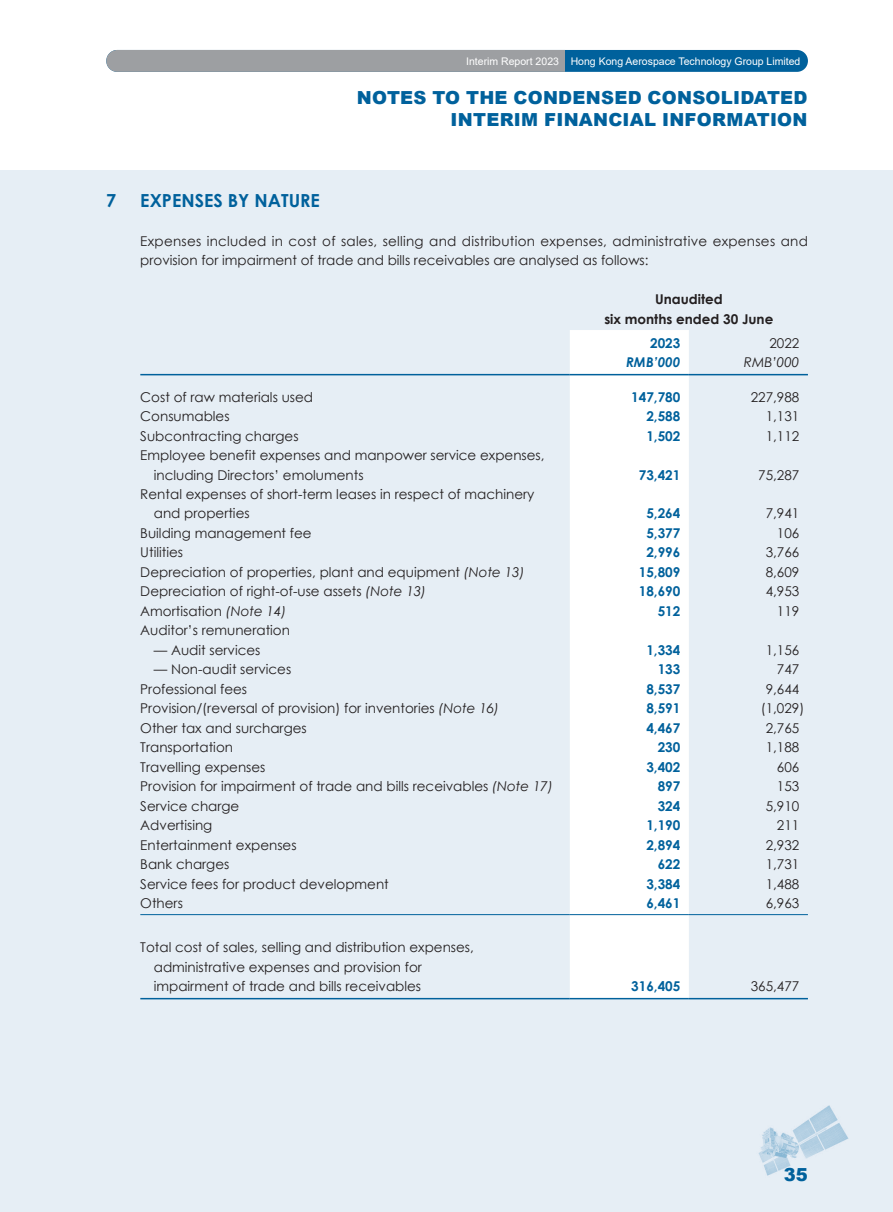
<style>
.page{position:relative;width:893px;height:1212px;background:#fff}
.page>*{position:absolute;margin:0;border:0;box-sizing:border-box;transform-origin:0 0}
.t1{font:900 18px/22.5px "Arial";letter-spacing:.015em;color:#00619c;text-align:right}
.t2{font:700 18px "Century Gothic";color:#00619c}
.t3{font:13.5px/19.5px "Century Gothic";color:#231f20}
.t4{font:13.5px/19.5px "Century Gothic";letter-spacing:.02em;color:#231f20}
.t5{font:700 13.5px "Century Gothic";color:#00619c}
.t6{font:700 13.5px/19.5px "Century Gothic";color:#231f20;text-align:center}
.t7{font:italic 700 13.5px "Century Gothic";color:#00619c}
.t8{font:italic 13.5px "Century Gothic";color:#231f20}
.t9{font:10.5px "Arial";color:#fff}
.s1{font-style:italic}
</style>
<div class="page">
<div style="left:106px;top:50px;width:702px;height:22px;background:#00619c;border-radius:11px"></div>
<div style="left:106px;top:50px;width:459px;height:22px;background:#9d9fa2"></div>
<svg style="left:570px;top:373px;width:119px;height:625px"></svg>
<hr style="left:140px;top:374px;width:430px;height:1px;background:#00619c">
<hr style="left:570px;top:374px;width:119px;height:1px;background:#00619c">
<hr style="left:689px;top:374px;width:119px;height:1px;background:#00619c">
<hr style="left:140px;top:914px;width:430px;height:1px;background:#00619c">
<hr style="left:570px;top:914px;width:119px;height:1px;background:#00619c">
<hr style="left:689px;top:914px;width:119px;height:1px;background:#00619c">
<hr style="left:140px;top:998px;width:430px;height:1px;background:#00619c">
<hr style="left:570px;top:998px;width:119px;height:1px;background:#00619c">
<hr style="left:689px;top:998px;width:119px;height:1px;background:#00619c">
<p class="t9" style="left:466px;top:54px;width:336px">Interim Report 2023 Hong Kong Aerospace Technology Group Limited</p>
<h1 class="t1" style="left:357px;top:86px;width:452px">NOTES TO THE CONDENSED CONSOLIDATED<br>INTERIM FINANCIAL INFORMATION</h1>
<h1 class="t2" style="left:106px;top:187px;width:12px">7</h1>
<h1 class="t2" style="left:140px;top:187px;width:181px">EXPENSES BY NATURE</h1>
<p class="t4" style="left:140px;top:231px;width:669px">Expenses included in cost of sales, selling and distribution expenses, administrative expenses and provision for impairment of trade and bills receivables are analysed as follows:</p>
<p class="t6" style="left:604px;top:289px;width:171px">Unaudited<br>six months ended 30 June</p>
<p class="t5" style="left:650px;top:332px;width:32px">2023</p>
<p class="t3" style="left:769px;top:333px;width:31px">2022</p>
<p class="t7" style="left:626px;top:352px;width:56px">RMB’000</p>
<p class="t8" style="left:744px;top:353px;width:57px">RMB’000</p>
<p class="t3" style="left:140px;top:387px;width:174px">Cost of raw materials used</p>
<p class="t5" style="left:631px;top:386px;width:51px">147,780</p>
<p class="t3" style="left:751px;top:387px;width:50px">227,988</p>
<p class="t3" style="left:140px;top:406px;width:91px">Consumables</p>
<p class="t5" style="left:646px;top:406px;width:36px">2,588</p>
<p class="t3" style="left:766px;top:406px;width:35px">1,131</p>
<p class="t3" style="left:140px;top:426px;width:160px">Subcontracting charges</p>
<p class="t5" style="left:646px;top:425px;width:36px">1,502</p>
<p class="t3" style="left:766px;top:426px;width:35px">1,112</p>
<p class="t3" style="left:154px;top:445px;width:392px;text-indent:-13px">Employee benefit expenses and manpower service expenses, including Directors’ emoluments</p>
<p class="t5" style="left:639px;top:464px;width:43px">73,421</p>
<p class="t3" style="left:758px;top:465px;width:43px">75,287</p>
<p class="t3" style="left:154px;top:484px;width:382px;text-indent:-13px">Rental expenses of short-term leases in respect of machinery and properties</p>
<p class="t5" style="left:646px;top:503px;width:36px">5,264</p>
<p class="t3" style="left:766px;top:504px;width:35px">7,941</p>
<p class="t3" style="left:140px;top:523px;width:173px">Building management fee</p>
<p class="t5" style="left:646px;top:523px;width:36px">5,377</p>
<p class="t3" style="left:777px;top:523px;width:24px">106</p>
<p class="t3" style="left:140px;top:543px;width:44px">Utilities</p>
<p class="t5" style="left:646px;top:542px;width:36px">2,996</p>
<p class="t3" style="left:766px;top:543px;width:35px">3,766</p>
<p class="t3" style="left:140px;top:562px;width:386px">Depreciation of properties, plant and equipment <span class="s1">(Note 13)</span></p>
<p class="t5" style="left:639px;top:562px;width:43px">15,809</p>
<p class="t3" style="left:766px;top:562px;width:35px">8,609</p>
<p class="t3" style="left:140px;top:582px;width:287px">Depreciation of right-of-use assets <span class="s1">(Note 13)</span></p>
<p class="t5" style="left:639px;top:581px;width:43px">18,690</p>
<p class="t3" style="left:766px;top:582px;width:35px">4,953</p>
<p class="t3" style="left:140px;top:601px;width:148px">Amortisation <span class="s1">(Note 14)</span></p>
<p class="t5" style="left:658px;top:601px;width:24px">512</p>
<p class="t3" style="left:777px;top:601px;width:24px">119</p>
<p class="t3" style="left:140px;top:621px;width:151px">Auditor’s remuneration</p>
<p class="t3" style="left:154px;top:640px;width:108px">— Audit services</p>
<p class="t5" style="left:646px;top:640px;width:36px">1,334</p>
<p class="t3" style="left:766px;top:640px;width:35px">1,156</p>
<p class="t3" style="left:154px;top:660px;width:139px">— Non-audit services</p>
<p class="t5" style="left:658px;top:659px;width:24px">133</p>
<p class="t3" style="left:777px;top:660px;width:24px">747</p>
<p class="t3" style="left:140px;top:679px;width:108px">Professional fees</p>
<p class="t5" style="left:646px;top:679px;width:36px">8,537</p>
<p class="t3" style="left:766px;top:679px;width:35px">9,644</p>
<p class="t3" style="left:140px;top:699px;width:360px">Provision/(reversal of provision) for inventories <span class="s1">(Note 16)</span></p>
<p class="t5" style="left:646px;top:698px;width:36px">8,591</p>
<p class="t3" style="left:761px;top:699px;width:45px">(1,029)</p>
<p class="t3" style="left:140px;top:718px;width:168px">Other tax and surcharges</p>
<p class="t5" style="left:646px;top:718px;width:36px">4,467</p>
<p class="t3" style="left:766px;top:718px;width:35px">2,765</p>
<p class="t3" style="left:140px;top:738px;width:94px">Transportation</p>
<p class="t5" style="left:658px;top:737px;width:24px">230</p>
<p class="t3" style="left:766px;top:738px;width:35px">1,188</p>
<p class="t3" style="left:140px;top:757px;width:127px">Travelling expenses</p>
<p class="t5" style="left:646px;top:757px;width:36px">3,402</p>
<p class="t3" style="left:777px;top:757px;width:24px">606</p>
<p class="t3" style="left:140px;top:776px;width:414px">Provision for impairment of trade and bills receivables <span class="s1">(Note 17)</span></p>
<p class="t5" style="left:658px;top:776px;width:24px">897</p>
<p class="t3" style="left:777px;top:776px;width:24px">153</p>
<p class="t3" style="left:140px;top:796px;width:101px">Service charge</p>
<p class="t5" style="left:658px;top:796px;width:24px">324</p>
<p class="t3" style="left:766px;top:796px;width:35px">5,910</p>
<p class="t3" style="left:140px;top:815px;width:74px">Advertising</p>
<p class="t5" style="left:646px;top:815px;width:36px">1,190</p>
<p class="t3" style="left:777px;top:815px;width:24px">211</p>
<p class="t3" style="left:140px;top:835px;width:158px">Entertainment expenses</p>
<p class="t5" style="left:646px;top:835px;width:36px">2,894</p>
<p class="t3" style="left:766px;top:835px;width:35px">2,932</p>
<p class="t3" style="left:140px;top:854px;width:91px">Bank charges</p>
<p class="t5" style="left:658px;top:854px;width:24px">622</p>
<p class="t3" style="left:766px;top:854px;width:35px">1,731</p>
<p class="t3" style="left:140px;top:874px;width:250px">Service fees for product development</p>
<p class="t5" style="left:646px;top:874px;width:36px">3,384</p>
<p class="t3" style="left:766px;top:874px;width:35px">1,488</p>
<p class="t3" style="left:140px;top:893px;width:44px">Others</p>
<p class="t5" style="left:646px;top:893px;width:36px">6,461</p>
<p class="t3" style="left:766px;top:893px;width:35px">6,963</p>
<p class="t3" style="left:154px;top:937px;width:322px;text-indent:-13px">Total cost of sales, selling and distribution expenses, administrative expenses and provision for impairment of trade and bills receivables</p>
<p class="t5" style="left:631px;top:976px;width:51px">316,405</p>
<p class="t3" style="left:751px;top:976px;width:50px">365,477</p>
<h1 class="t1" style="left:784px;top:1163px;width:26px">35</h1>
</div>
